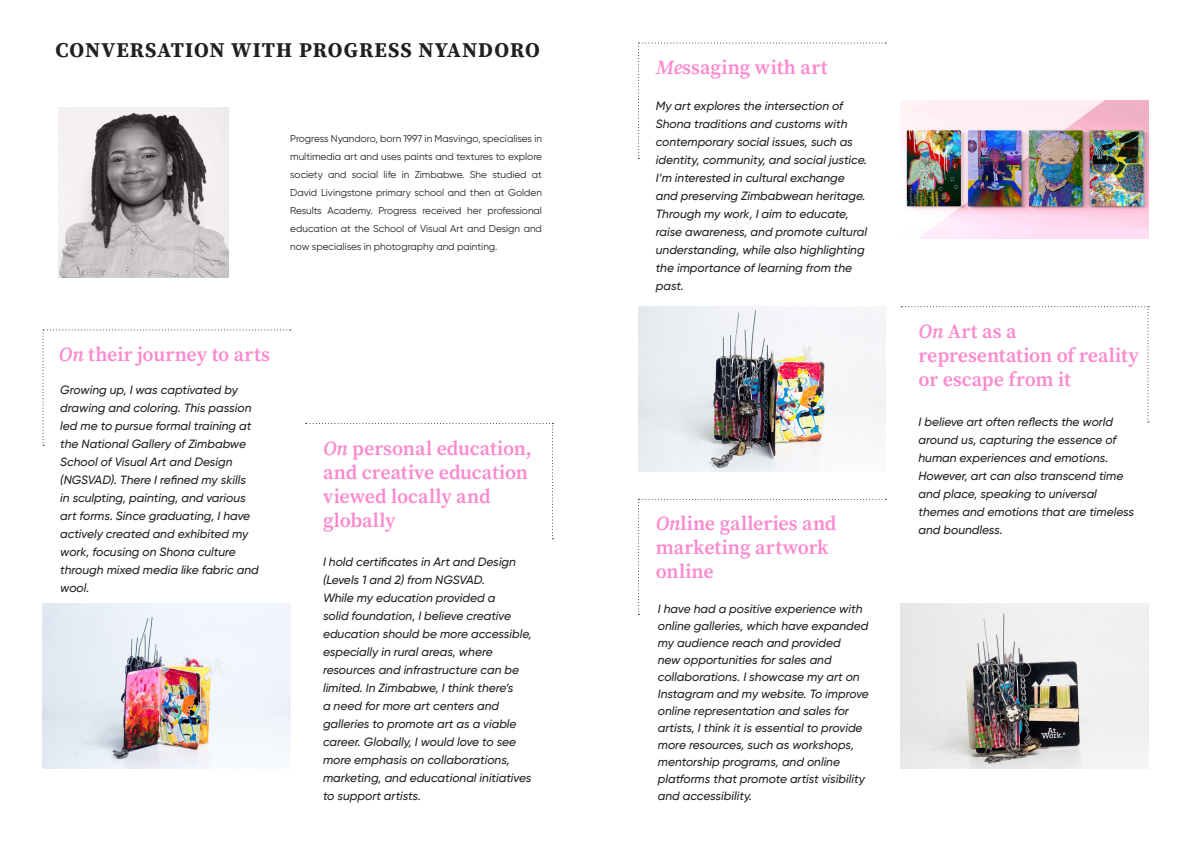
<style>
.page{position:relative;width:1191px;height:842px;background:#fff}
.page>*{position:absolute;margin:0;border:0;box-sizing:border-box;transform-origin:0 0}
.t1{font:21px "Source Serif Variable";letter-spacing:.045em;color:#231f20}
.t2{font:20px/24px "Source Serif Variable";letter-spacing:-.005em;color:#fc89ce}
.t3{font:italic 500 12px/18px "Gilroy";color:#231f20}
.t4{font:10px/18px "Gilroy";color:#231f20;text-align:justify}
.s1{font-style:italic}
</style>
<div class="page">
<svg style="left:59px;top:107px;width:170px;height:170px"></svg>
<svg style="left:43px;top:329px;width:248px;height:117px"></svg>
<img style="left:43px;top:603px;width:247px;height:165px">
<img style="left:900px;top:603px;width:248px;height:165px">
<img style="left:900px;top:101px;width:248px;height:138px">
<img style="left:638px;top:306px;width:247px;height:165px">
<svg style="left:306px;top:423px;width:247px;height:116px"></svg>
<svg style="left:901px;top:306px;width:248px;height:116px"></svg>
<svg style="left:638px;top:43px;width:248px;height:116px"></svg>
<svg style="left:638px;top:499px;width:248px;height:116px"></svg>
<p class="t1" style="left:56px;top:36px;width:485px">CONVERSATION WITH PROGRESS NYANDORO</p>
<p class="t4" style="left:290px;top:129px;width:253px">Progress Nyandoro, born 1997 in Masvingo, specialises in multimedia art and uses paints and textures to explore society and social life in Zimbabwe. She studied at David Livingstone primary school and then at Golden Results Academy. Progress received her professional education at the School of Visual Art and Design and now specialises in photography and painting.</p>
<p class="t2" style="left:59px;top:342px;width:213px"><span class="s1">On</span> their journey to arts</p>
<p class="t3" style="left:60px;top:380px;width:200px">Growing up, I was captivated by drawing and coloring. This passion led me to pursue formal training at the National Gallery of Zimbabwe<br>School of Visual Art and Design (NGSVAD). There I refined my skills<br>in sculpting, painting, and various art forms. Since graduating, I have actively created and exhibited my work, focusing on Shona culture through mixed media like fabric and wool.</p>
<p class="t2" style="left:323px;top:436px;width:210px"><span class="s1">On</span> personal education, and creative education viewed locally and globally</p>
<p class="t3" style="left:323px;top:552px;width:210px">I hold certificates in Art and Design (Levels 1 and 2) from NGSVAD.<br>While my education provided a<br>solid foundation, I believe creative education should be more accessible, especially in rural areas, where resources and infrastructure can be limited. In Zimbabwe, I think there’s<br>a need for more art centers and galleries to promote art as a viable career. Globally, I would love to see more emphasis on collaborations, marketing, and educational initiatives to support artists.</p>
<p class="t2" style="left:656px;top:55px;width:173px"><span class="s1">Me</span>ssaging with art</p>
<p class="t3" style="left:656px;top:97px;width:213px">My art explores the intersection of Shona traditions and customs with contemporary social issues, such as identity, community, and social justice.<br>I’m interested in cultural exchange and preserving Zimbabwean heritage.<br>Through my work, I aim to educate, raise awareness, and promote cultural understanding, while also highlighting the importance of learning from the past.</p>
<p class="t2" style="left:656px;top:512px;width:182px"><span class="s1">On</span>line galleries and marketing artwork online</p>
<p class="t3" style="left:658px;top:600px;width:212px;line-height:17px">I have had a positive experience with online galleries, which have expanded my audience reach and provided<br>new opportunities for sales and collaborations. I showcase my art on Instagram and my website. To improve online representation and sales for artists, I think it is essential to provide more resources, such as workshops, mentorship programs, and online platforms that promote artist visibility and accessibility.</p>
<p class="t2" style="left:918px;top:319px;width:222px"><span class="s1">On</span> Art as a representation of reality or escape from it</p>
<p class="t3" style="left:918px;top:412px;width:217px">I believe art often reflects the world around us, capturing the essence of human experiences and emotions.<br>However, art can also transcend time and place, speaking to universal themes and emotions that are timeless and boundless.</p>
</div>
